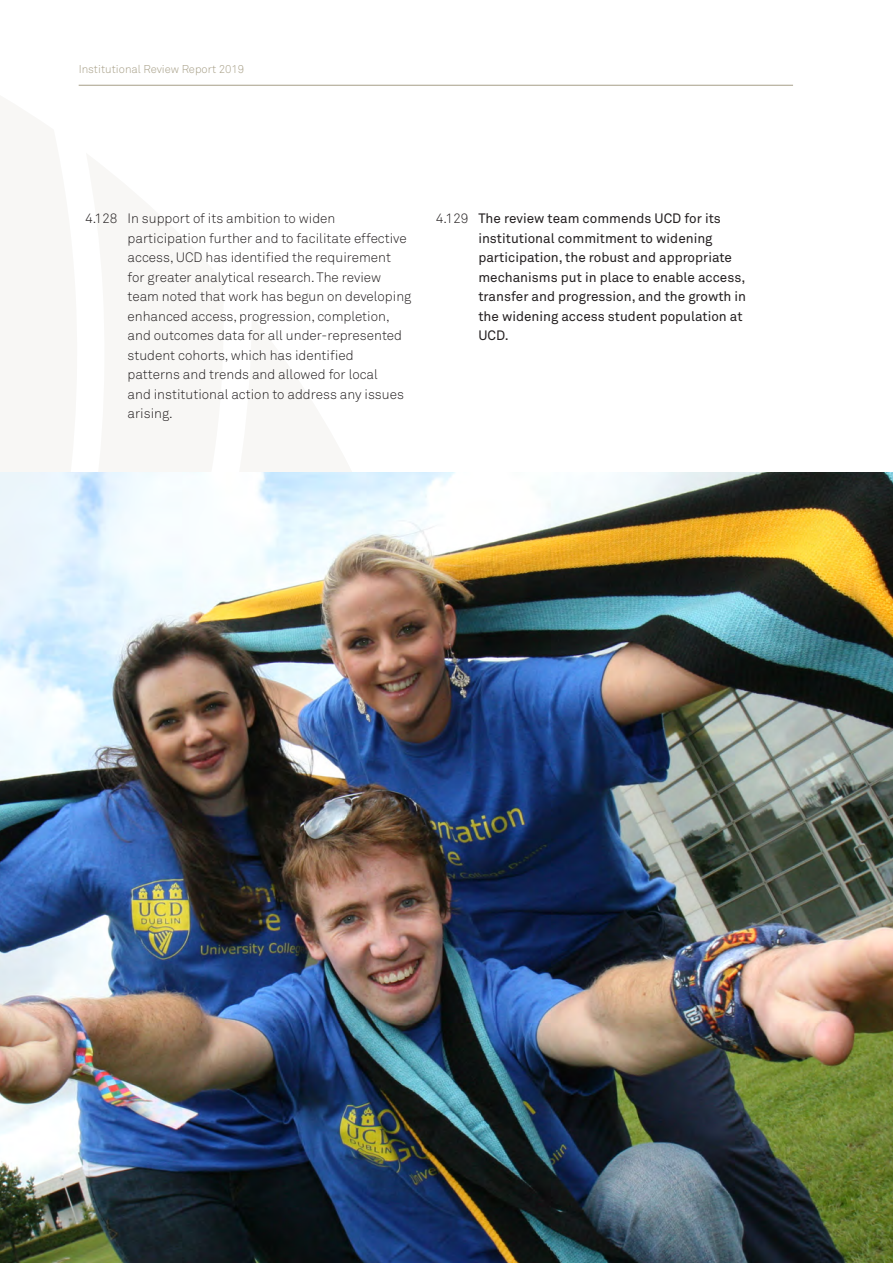
<style>
.page{position:relative;width:893px;height:1263px;background:#fff}
.page>*{position:absolute;margin:0;border:0;box-sizing:border-box;transform-origin:0 0}
.List_Paragraph-space{font:300 13.5px/19.5px "Akkurat";color:#231f20}
.List_Paragraph-space-2{font:13.5px/19.5px "Akkurat";color:#231f20}
.t1{font:300 11.25px "Akkurat";color:#a79f87}
.s1{font-weight:300}
</style>
<div class="page">
<hr style="left:79px;top:85px;width:714px;height:1px;background:#a79f87">
<img style="left:0;top:472px;width:893px;height:791px">
<p class="t1" style="left:79px;top:62px;width:167px">Institutional Review Report 2019</p>
<p class="List_Paragraph-space" style="left:128px;top:209px;width:285px;text-indent:-43px">4.128 In support of its ambition to widen participation further and to facilitate effective access, UCD has identified the requirement for greater analytical research. The review team noted that work has begun on developing enhanced access, progression, completion, and outcomes data for all under-represented student cohorts, which has identified<br>patterns and trends and allowed for local<br>and institutional action to address any issues arising.</p>
<p class="List_Paragraph-space-2" style="left:478px;top:209px;width:269px;text-indent:-43px"><span class="s1">4.129</span> The review team commends UCD for its institutional commitment to widening participation, the robust and appropriate mechanisms put in place to enable access, transfer and progression, and the growth in the widening access student population at UCD.</p>
</div>
